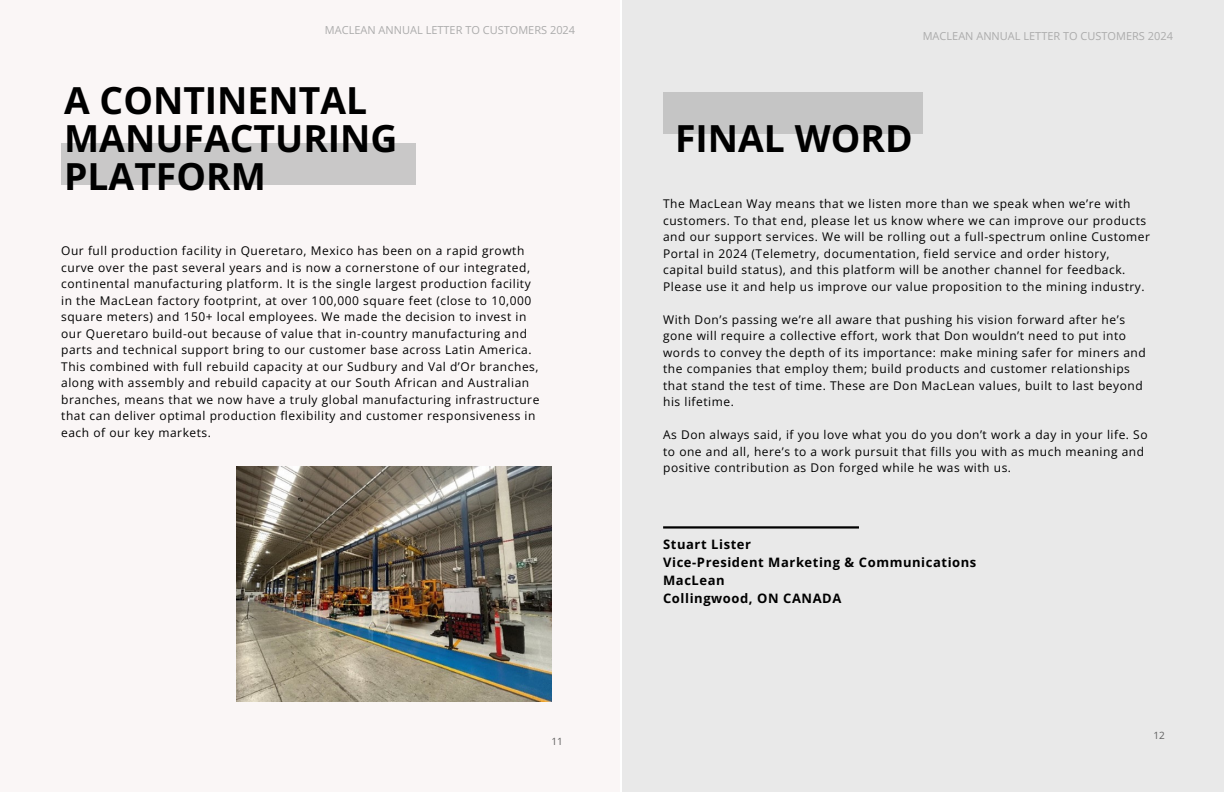
<style>
.page{position:relative;width:1224px;height:792px;background:#fff}
.page>*{position:absolute;margin:0;border:0;box-sizing:border-box;transform-origin:0 0}
.t1{font:700 37.3px/38.2px "Open Sans";color:#000}
.t2{font:700 13px/18px "Open Sans";letter-spacing:.045em;color:#000}
.t3{font:12px/16.5px "Open Sans";letter-spacing:.045em;color:#000}
.t4{font:11px "Open Sans";color:#ababab}
.t5{font:10px "Open Sans";color:#606060}
</style>
<div class="page">
<div style="left:0;top:0;width:620px;height:792px;background:#faf6f6"></div>
<div style="left:61px;top:144px;width:354px;height:41px;background:#c9c8c8"></div>
<img style="left:237px;top:466px;width:314px;height:236px">
<div style="left:622px;top:0;width:602px;height:791px;background:#e9e9e9"></div>
<hr style="left:663px;top:526px;width:196px;height:3px;background:#000">
<div style="left:663px;top:93px;width:260px;height:41px;background:#c5c5c5"></div>
<p class="t4" style="left:325px;top:22px;width:252px">MACLEAN ANNUAL LETTER TO CUSTOMERS 2024</p>
<h1 class="t1" style="left:64px;top:80px;width:335px">A CONTINENTAL<br>MANUFACTURING<br>PLATFORM</h1>
<p class="t3" style="left:61px;top:242px;width:480px">Our full production facility in Queretaro, Mexico has been on a rapid growth curve over the past several years and is now a cornerstone of our integrated, continental manufacturing platform. It is the single largest production facility in the MacLean factory footprint, at over 100,000 square feet (close to 10,000 square meters) and 150+ local employees. We made the decision to invest in our Queretaro build-out because of value that in-country manufacturing and parts and technical support bring to our customer base across Latin America.<br>This combined with full rebuild capacity at our Sudbury and Val d’Or branches, along with assembly and rebuild capacity at our South African and Australian branches, means that we now have a truly global manufacturing infrastructure that can deliver optimal production flexibility and customer responsiveness in each of our key markets.</p>
<p class="t5" style="left:552px;top:734px;width:13px">11</p>
<p class="t4" style="left:923px;top:29px;width:252px">MACLEAN ANNUAL LETTER TO CUSTOMERS 2024</p>
<h1 class="t1" style="left:675px;top:119px;width:239px">FINAL WORD</h1>
<p class="t3" style="left:663px;top:195px;width:488px">The MacLean Way means that we listen more than we speak when we’re with customers. To that end, please let us know where we can improve our products and our support services. We will be rolling out a full-spectrum online Customer Portal in 2024 (Telemetry, documentation, field service and order history, capital build status), and this platform will be another channel for feedback.<br>Please use it and help us improve our value proposition to the mining industry.</p>
<p class="t3" style="left:663px;top:311px;width:484px">With Don’s passing we’re all aware that pushing his vision forward after he’s gone will require a collective effort, work that Don wouldn’t need to put into words to convey the depth of its importance: make mining safer for miners and the companies that employ them; build products and customer relationships that stand the test of time. These are Don MacLean values, built to last beyond his lifetime.</p>
<p class="t3" style="left:663px;top:426px;width:486px">As Don always said, if you love what you do you don’t work a day in your life. So to one and all, here’s to a work pursuit that fills you with as much meaning and positive contribution as Don forged while he was with us.</p>
<p class="t2" style="left:663px;top:535px;width:315px">Stuart Lister<br>Vice-President Marketing &amp; Communications<br>MacLean<br>Collingwood, ON CANADA</p>
<p class="t5" style="left:1153px;top:728px;width:13px">12</p>
</div>
